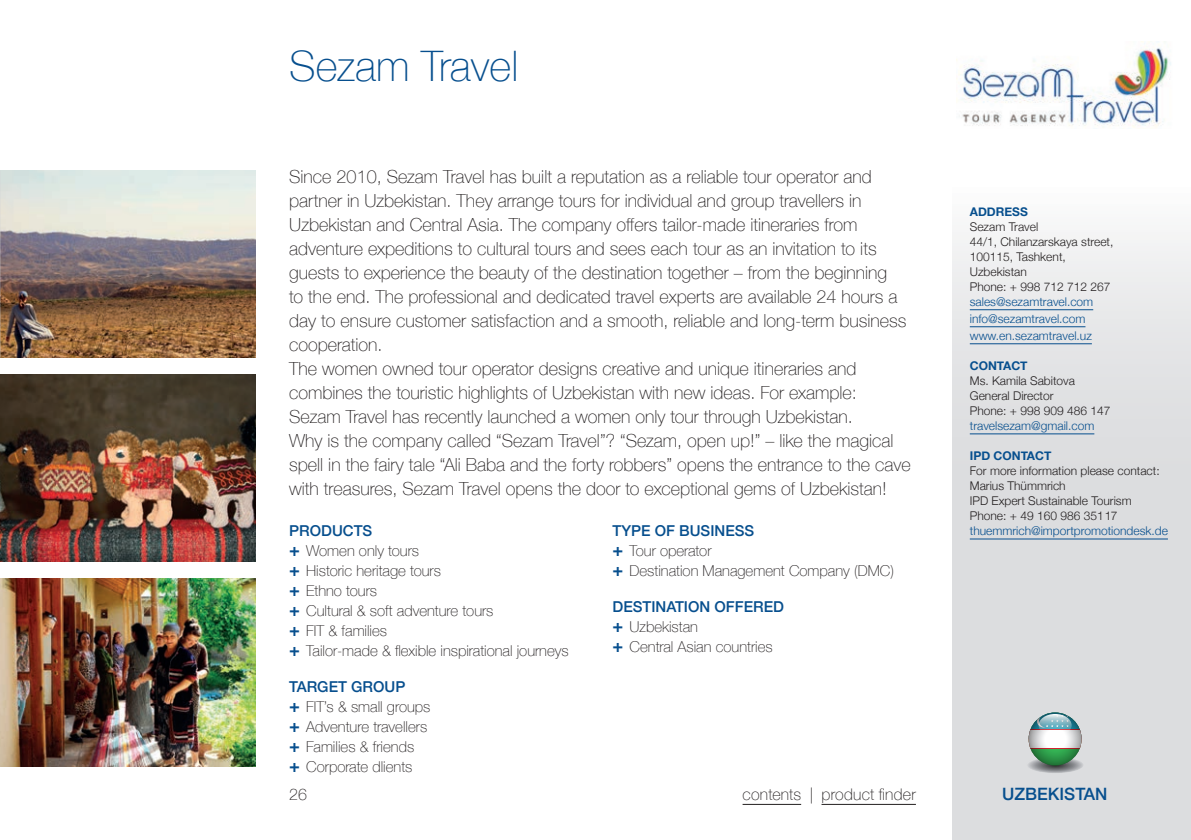
<style>
.page{position:relative;width:1191px;height:840px;background:#fff}
.page>*{position:absolute;margin:0;border:0;box-sizing:border-box;transform-origin:0 0}
.t1{font:100 42px "Helvetica Neue";color:#074f8e}
.t2{font:100 18px/24px "Helvetica Neue";color:#231f20}
.t3{font:500 17px "Helvetica Neue";color:#074f8e}
.t4{font:100 16px "Helvetica Neue";letter-spacing:.015em;color:#231f20}
.t5{font:100 15px/20px "Helvetica Neue";color:#231f20}
.t6{font:300 12px/15px "Helvetica Neue";color:#231f20}
.t7{font:300 12px/17px "Helvetica Neue";color:#074f8e}
.t8{font:700 12px "Helvetica Neue";color:#074f8e}
.s1{font-weight:500;color:#074f8e}
.s2{font-weight:700;font-size:18px;color:#074f8e}
</style>
<div class="page">
<div style="left:952px;top:187px;width:239px;height:652px;background:linear-gradient(to bottom,#edeeef,#d5d6d9)"></div>
<svg style="left:1026px;top:756px;width:57px;height:16px"></svg>
<div style="left:1028px;top:712px;width:53px;height:26px;background:#dcdddf"></div>
<svg style="left:1028px;top:712px;width:53px;height:53px"></svg>
<svg style="left:1038px;top:713px;width:33px;height:23px"></svg>
<hr style="left:1190px;top:170px;width:1px;height:187px;background:#d1d2d4">
<hr style="left:1190px;top:578px;width:1px;height:187px;background:#d1d2d4">
<hr style="left:1190px;top:374px;width:1px;height:187px;background:#d1d2d4">
<hr style="left:742px;top:803px;width:59px;height:1px;background:#231f20">
<hr style="left:821px;top:803px;width:95px;height:1px;background:#231f20">
<hr style="left:969px;top:309px;width:124px;height:1px;background:#074f8e">
<hr style="left:969px;top:326px;width:116px;height:1px;background:#074f8e">
<hr style="left:969px;top:343px;width:122px;height:1px;background:#074f8e">
<hr style="left:969px;top:433px;width:125px;height:1px;background:#074f8e">
<hr style="left:969px;top:538px;width:199px;height:1px;background:#074f8e">
<img style="left:956px;top:43px;width:215px;height:85px">
<img style="left:1px;top:170px;width:254px;height:187px">
<img style="left:0;top:170px;width:1px;height:187px">
<img style="left:0;top:578px;width:255px;height:187px">
<img style="left:0;top:374px;width:255px;height:187px">
<h1 class="t1" style="left:289px;top:34px;width:231px">Sezam Travel</h1>
<p class="t2" style="left:289px;top:164px;width:623px">Since 2010, Sezam Travel has built a reputation as a reliable tour operator and partner in Uzbekistan. They arrange tours for individual and group travellers in Uzbekistan and Central Asia. The company offers tailor-made itineraries from adventure expeditions to cultural tours and sees each tour as an invitation to its guests to experience the beauty of the destination together – from the beginning<br>to the end. The professional and dedicated travel experts are available 24 hours a day to ensure customer satisfaction and a smooth, reliable and long-term business cooperation.<br>The women owned tour operator designs creative and unique itineraries and combines the touristic highlights of Uzbekistan with new ideas. For example:<br>Sezam Travel has recently launched a women only tour through Uzbekistan.<br>Why is the company called “Sezam Travel”? “Sezam, open up!” – like the magical spell in the fairy tale “Ali Baba and the forty robbers” opens the entrance to the cave with treasures, Sezam Travel opens the door to exceptional gems of Uzbekistan!</p>
<p class="t5" style="left:289px;top:519px;width:281px"><span class="s1">PRODUCTS<br></span><span class="s2">+</span> Women only tours<br><span class="s2">+</span> Historic heritage tours<br><span class="s2">+</span> Ethno tours<br><span class="s2">+</span> Cultural &amp; soft adventure tours<br><span class="s2">+</span> FIT &amp; families<br><span class="s2">+</span> Tailor-made &amp; flexible inspirational journeys</p>
<p class="t5" style="left:289px;top:675px;width:143px"><span class="s1">TARGET GROUP<br></span><span class="s2">+</span> FIT’s &amp; small groups <span class="s2">+</span> Adventure travellers <span class="s2">+</span> Families &amp; friends<br><span class="s2">+</span> Corporate dlients</p>
<p class="t5" style="left:612px;top:519px;width:283px"><span class="s1">TYPE OF BUSINESS<br></span><span class="s2">+</span> Tour operator<br><span class="s2">+</span> Destination Management Company (DMC)</p>
<p class="t5" style="left:612px;top:595px;width:173px"><span class="s1">DESTINATION OFFERED </span><span class="s2">+</span> Uzbekistan<br><span class="s2">+</span> Central Asian countries</p>
<p class="t8" style="left:969px;top:202px;width:60px">ADDRESS</p>
<p class="t6" style="left:969px;top:218px;width:145px">Sezam Travel<br>44/1, Chilanzarskaya street,<br>100115, Tashkent,<br>Uzbekistan<br>Phone: + 998 712 712 267</p>
<p class="t7" style="left:969px;top:292px;width:125px">sales@sezamtravel.com info@sezamtravel.com www.en.sezamtravel.uz</p>
<p class="t8" style="left:969px;top:356px;width:59px">CONTACT</p>
<p class="t6" style="left:969px;top:372px;width:142px">Ms. Kamila Sabitova<br>General Director<br>Phone: + 998 909 486 147</p>
<p class="t7" style="left:969px;top:416px;width:126px">travelsezam@gmail.com</p>
<p class="t8" style="left:969px;top:446px;width:83px">IPD CONTACT</p>
<p class="t6" style="left:969px;top:462px;width:191px">For more information please contact:<br>Marius Thümmrich<br>IPD Expert Sustainable Tourism<br>Phone: + 49 160 986 351 17</p>
<p class="t7" style="left:969px;top:521px;width:200px">thuemmrich@importpromotiondesk.de</p>
<p class="t4" style="left:742px;top:782px;width:175px">contents | product finder</p>
<p class="t4" style="left:289px;top:782px;width:19px">26</p>
<p class="t3" style="left:1002px;top:780px;width:107px">UZBEKISTAN</p>
</div>
